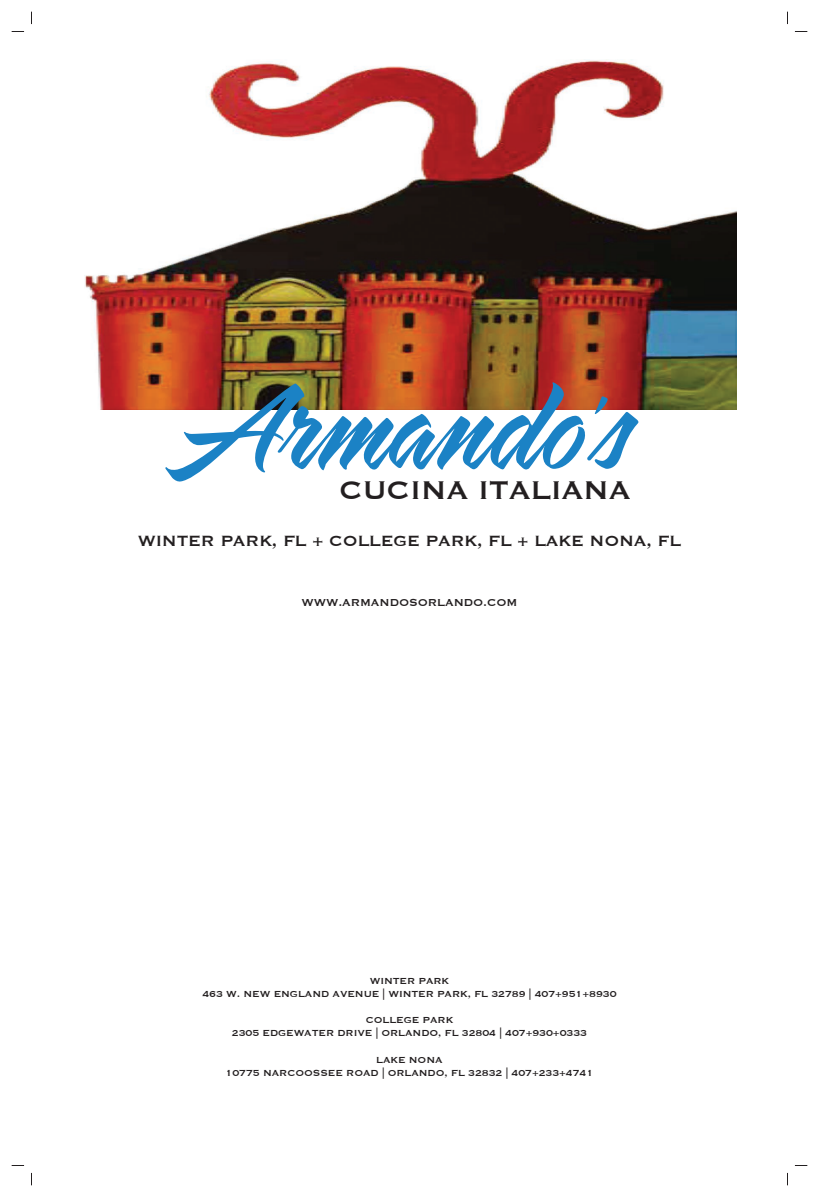
<style>
.page{position:relative;width:819px;height:1197px;background:#fff}
.page>*{position:absolute;margin:0;border:0;box-sizing:border-box;transform-origin:0 0}
.t1{font:145.25px "SARAHSCRIPT";letter-spacing:-.01em;color:#1b82c5}
.t2{font:33.25px "Copperplate";letter-spacing:-.01em;color:#231f20}
.t3{font:19.25px "Copperplate";letter-spacing:-.01em;color:#231f20}
.t4{font:13.12px "Copperplate";letter-spacing:-.01em;color:#231f20}
.t5{font:11.38px/13.1px "Copperplate";letter-spacing:-.01em;color:#231f20;text-align:center}
</style>
<div class="page">
<img style="left:84px;top:60px;width:652px;height:349px">
<svg style="left:795px;top:31px;width:12px;height:1px"></svg>
<svg style="left:795px;top:1165px;width:12px;height:1px"></svg>
<svg style="left:12px;top:31px;width:12px;height:1px"></svg>
<svg style="left:12px;top:1165px;width:12px;height:1px"></svg>
<svg style="left:787px;top:12px;width:1px;height:12px"></svg>
<svg style="left:787px;top:1173px;width:1px;height:12px"></svg>
<svg style="left:31px;top:12px;width:1px;height:12px"></svg>
<svg style="left:31px;top:1173px;width:1px;height:12px"></svg>
<h1 class="t1" style="left:183px;top:351px;width:454px">Armando’s</h1>
<h2 class="t2" style="left:339px;top:468px;width:293px">CUCINA ITALIANA</h2>
<h3 class="t3" style="left:138px;top:529px;width:545px">WINTER PARK, FL + COLLEGE PARK, FL + LAKE NONA, FL</h3>
<p class="t4" style="left:302px;top:594px;width:217px">WWW.ARMANDOSORLANDO.COM</p>
<p class="t5" style="left:202px;top:974px;width:416px">WINTER PARK<br>463 W. NEW ENGLAND AVENUE | WINTER PARK, FL 32789 | 407+951+8930</p>
<p class="t5" style="left:232px;top:1013px;width:357px">COLLEGE PARK<br>2305 EDGEWATER DRIVE | ORLANDO, FL 32804 | 407+930+0333</p>
<p class="t5" style="left:226px;top:1052px;width:369px">LAKE NONA<br>10775 NARCOOSSEE ROAD | ORLANDO, FL 32832 | 407+233+4741</p>
</div>
